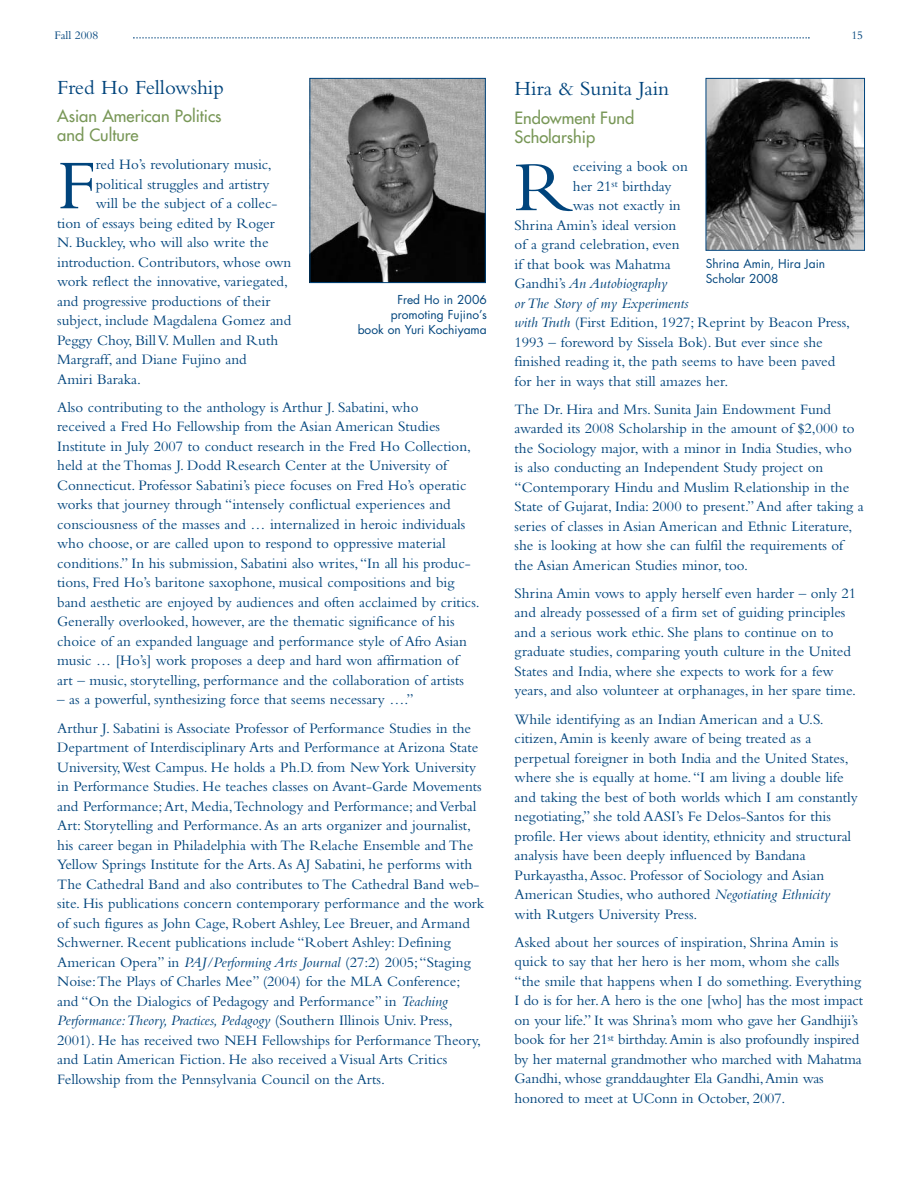
<style>
.page{position:relative;width:918px;height:1188px;background:#fff}
.page>*{position:absolute;margin:0;border:0;box-sizing:border-box;transform-origin:0 0}
.t1{font:72.9px "Bembo";color:#00447c}
.t2{font:21px "Bembo";color:#00447c}
.t3{font:16.5px/19.5px "Futura";color:#789757}
.t4{font:15px/19.5px "Bembo";color:#00447c}
.t5{font:italic 15px "Bembo";color:#00447c}
.t6{font:12px/15px "Futura";color:#00447c}
.t7{font:12px "Bembo";color:#00447c}
.s1{font-style:italic}
.s2{font-style:normal}
</style>
<div class="page">
<svg style="left:133px;top:37px;width:677px;height:2px"></svg>
<img style="left:311px;top:80px;width:173px;height:201px">
<div style="left:309px;top:78px;width:177px;height:205px;border:1px solid #00447c"></div>
<img style="left:708px;top:80px;width:155px;height:169px">
<div style="left:706px;top:78px;width:159px;height:173px;border:1px solid #00447c"></div>
<p class="t7" style="left:54px;top:31px;width:46px">Fall 2008</p>
<p class="t7" style="left:851px;top:31px;width:13px">15</p>
<h2 class="t2" style="left:57px;top:79px;width:168px">Fred Ho Fellowship</h2>
<p class="t3" style="left:57px;top:107px;width:166px">Asian American Politics and Culture</p>
<h1 class="t1" style="left:57px;top:159px;width:40px">F</h1>
<p class="t4" style="left:96px;top:156px;width:177px">red Ho’s revolutionary music,</p>
<p class="t4" style="left:96px;top:176px;width:175px">political struggles and artistry</p>
<p class="t4" style="left:96px;top:195px;width:183px">will be the subject of a collec-</p>
<p class="t4" style="left:57px;top:215px;width:219px">tion of essays being edited by Roger</p>
<p class="t4" style="left:57px;top:234px;width:213px">N. Buckley, who will also write the</p>
<p class="t4" style="left:57px;top:254px;width:236px">introduction. Contributors, whose own</p>
<p class="t4" style="left:57px;top:273px;width:232px">work reflect the innovative, variegated,</p>
<p class="t4" style="left:57px;top:293px;width:215px">and progressive productions of their</p>
<p class="t4" style="left:57px;top:312px;width:236px">subject, include Magdalena Gomez and</p>
<p class="t4" style="left:57px;top:332px;width:222px">Peggy Choy, Bill V. Mullen and Ruth</p>
<p class="t4" style="left:57px;top:351px;width:191px">Margraff, and Diane Fujino and</p>
<p class="t4" style="left:57px;top:371px;width:85px">Amiri Baraka.</p>
<p class="t4" style="left:57px;top:399px;width:424px">Also contributing to the anthology is Arthur J. Sabatini, who<br>received a Fred Ho Fellowship from the Asian American Studies Institute in July 2007 to conduct research in the Fred Ho Collection, held at the Thomas J. Dodd Research Center at the University of Connecticut. Professor Sabatini’s piece focuses on Fred Ho’s operatic works that journey through “intensely conflictual experiences and consciousness of the masses and … internalized in heroic individuals who choose, or are called upon to respond to oppressive material conditions.” In his submission, Sabatini also writes,“In all his produc&shy;tions, Fred Ho’s baritone saxophone, musical compositions and big band aesthetic are enjoyed by audiences and often acclaimed by critics.<br>Generally overlooked, however, are the thematic significance of his choice of an expanded language and performance style of Afro Asian music … [Ho’s] work proposes a deep and hard won affirmation of<br>art – music, storytelling, performance and the collaboration of artists</p>
<p class="t4" style="left:57px;top:687px;width:415px;line-height:28.2px">– as a powerful, synthesizing force that seems necessary ….”<br>Arthur J. Sabatini is Associate Professor of Performance Studies in the</p>
<p class="t4" style="left:57px;top:739px;width:429px">Department of Interdisciplinary Arts and Performance at Arizona State University,West Campus. He holds a Ph.D. from New York University in Performance Studies. He teaches classes on Avant-Garde Movements and Performance;Art, Media,Technology and Performance; and Verbal Art: Storytelling and Performance.As an arts organizer and journalist, his career began in Philadelphia with The Relache Ensemble and The Yellow Springs Institute for the Arts.As AJ Sabatini, he performs with The Cathedral Band and also contributes to The Cathedral Band web&shy;site. His publications concern contemporary performance and the work of such figures as John Cage, Robert Ashley, Lee Breuer, and Armand Schwerner. Recent publications include “Robert Ashley: Defining American Opera” in <span class="s1">PAJ/Performing Arts Journal</span> (27:2) 2005;“Staging Noise:The Plays of Charles Mee” (2004) for the MLA Conference; and “On the Dialogics of Pedagogy and Performance” in <span class="s1">Teaching Performance:Theory, Practices, Pedagogy</span> (Southern Illinois Univ. Press, 2001). He has received two NEH Fellowships for Performance Theory, and Latin American Fiction. He also received a Visual Arts Critics Fellowship from the Pennsylvania Council on the Arts.</p>
<p class="t6" style="left:358px;top:293px;width:131px;text-align:right">Fred Ho in 2006 promoting Fujino’s<br>book on Yuri Kochiyama</p>
<h2 class="t2" style="left:515px;top:81px;width:156px">Hira &amp; Sunita Jain</h2>
<p class="t3" style="left:515px;top:109px;width:121px">Endowment Fund<br>Scholarship</p>
<h1 class="t1" style="left:515px;top:161px;width:60px">R</h1>
<p class="t4" style="left:573px;top:158px;width:117px">eceiving a book on</p>
<p class="t4" style="left:573px;top:178px;width:100px">her 21<sup>st</sup> birthday</p>
<p class="t4" style="left:573px;top:197px;width:109px">was not exactly in</p>
<p class="t4" style="left:515px;top:217px;width:163px">Shrina Amin’s ideal version</p>
<p class="t4" style="left:515px;top:236px;width:166px">of a grand celebration, even</p>
<p class="t4" style="left:515px;top:256px;width:158px">if that book was Mahatma</p>
<p class="t5" style="left:515px;top:278px;width:154px"><span class="s2">Gandhi’s</span> An Autobiography</p>
<p class="t5" style="left:515px;top:298px;width:176px">or The Story of my Experiments</p>
<p class="t4" style="left:515px;top:314px;width:337px"><span class="s1">with Truth</span> (First Edition, 1927; Reprint by Beacon Press,</p>
<p class="t4" style="left:515px;top:334px;width:310px">1993 – foreword by Sissela Bok). But ever since she</p>
<p class="t4" style="left:515px;top:353px;width:322px">finished reading it, the path seems to have been paved</p>
<p class="t4" style="left:515px;top:373px;width:215px">for her in ways that still amazes her.</p>
<p class="t4" style="left:515px;top:401px;width:351px">The Dr. Hira and Mrs. Sunita Jain Endowment Fund awarded its 2008 Scholarship in the amount of $2,000 to the Sociology major, with a minor in India Studies, who is also conducting an Independent Study project on “Contemporary Hindu and Muslim Relationship in the State of Gujarat, India: 2000 to present.”And after taking a series of classes in Asian American and Ethnic Literature, she is looking at how she can fulfil the requirements of the Asian American Studies minor, too.</p>
<p class="t4" style="left:515px;top:585px;width:343px">Shrina Amin vows to apply herself even harder – only 21 and already possessed of a firm set of guiding principles and a serious work ethic. She plans to continue on to graduate studies, comparing youth culture in the United States and India, where she expects to work for a few years, and also volunteer at orphanages, in her spare time.</p>
<p class="t4" style="left:515px;top:711px;width:345px">While identifying as an Indian American and a U.S. citizen,Amin is keenly aware of being treated as a perpetual foreigner in both India and the United States, where she is equally at home.“I am living a double life and taking the best of both worlds which I am constantly negotiating,” she told AASI’s Fe Delos-Santos for this profile. Her views about identity, ethnicity and structural analysis have been deeply influenced by Bandana Purkayastha,Assoc. Professor of Sociology and Asian American Studies, who authored <span class="s1">Negotiating Ethnicity </span>with Rutgers University Press.</p>
<p class="t4" style="left:515px;top:934px;width:350px">Asked about her sources of inspiration, Shrina Amin is quick to say that her hero is her mom, whom she calls “the smile that happens when I do something. Everything I do is for her.A hero is the one [who] has the most impact on your life.” It was Shrina’s mom who gave her Gandhiji’s book for her 21<sup>st</sup> birthday.Amin is also profoundly inspired by her maternal grandmother who marched with Mahatma Gandhi, whose granddaughter Ela Gandhi,Amin was honored to meet at UConn in October, 2007.</p>
<p class="t6" style="left:706px;top:257px;width:121px">Shrina Amin, Hira Jain<br>Scholar 2008</p>
</div>
